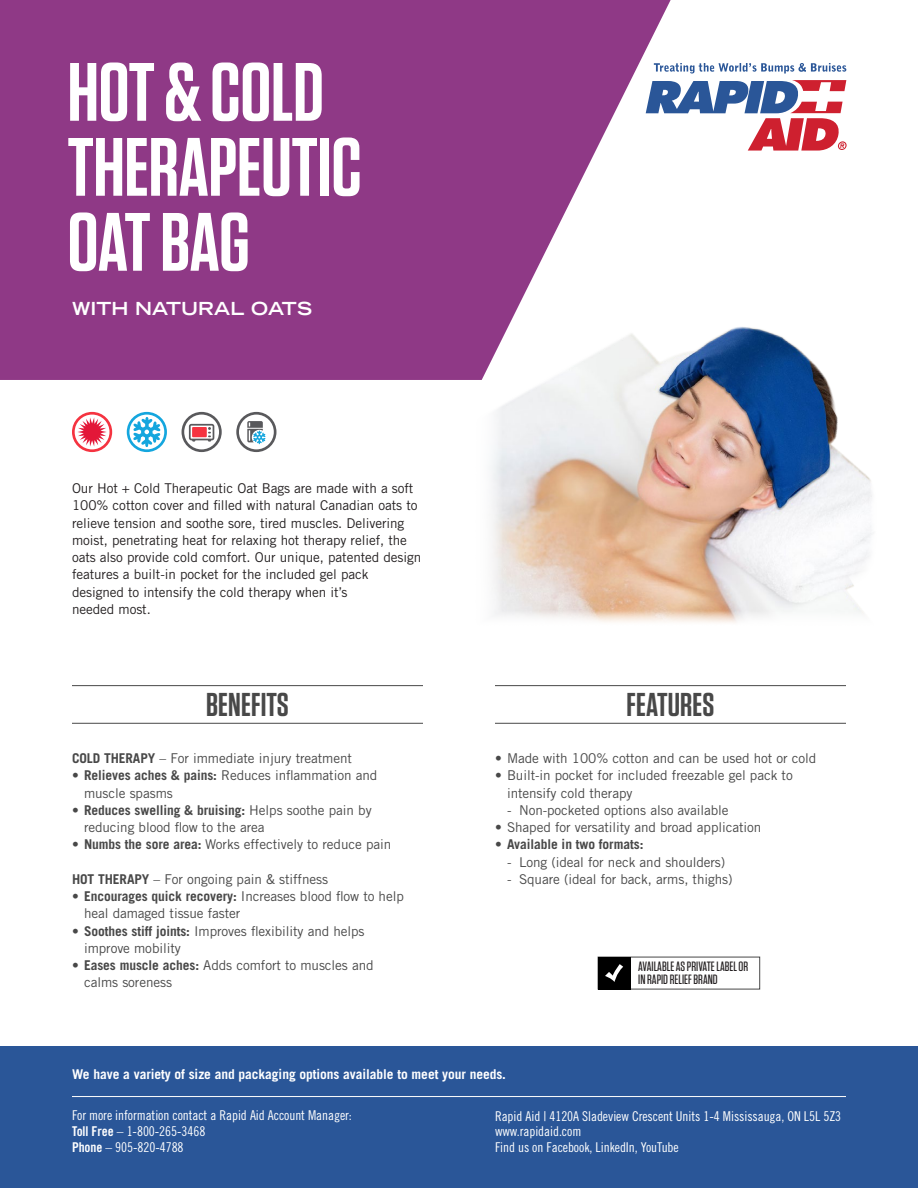
<style>
.page{position:relative;width:918px;height:1188px;background:#fff}
.page>*{position:absolute;margin:0;border:0;box-sizing:border-box;transform-origin:0 0}
.t1{font:600 82.5px/75px "Tungsten";letter-spacing:-.005em;color:#fff}
.t2{font:600 33px "Tungsten";letter-spacing:.005em;color:#484848}
.t3{font:700 expanded 18px "Trade Gothic LT Std";letter-spacing:.005em;color:#fff}
.t4{font:13.5px/17.2px "Trade Gothic LT Std";letter-spacing:-.005em;color:#484848}
.t5{font:13.5px/17.2px "Trade Gothic LT Std";letter-spacing:-.005em;color:#231f20}
.t6{font:13.5px/15.8px "Trade Gothic LT Std Cn 18";letter-spacing:-.005em;color:#fff}
.t7{font:700 13.5px "Trade Gothic LT Std";letter-spacing:-.005em;color:#fff}
.t8{font:500 13.5px/12.8px "Tungsten";color:#231f20}
.t9{font:700 13.5px "Trade Gothic LT Std";letter-spacing:-.005em;color:#484848}
.s1{font-weight:700}
.s2{font-weight:400}
.s3{font-family:"Trade Gothic LT Std Bd Cn 20"}
</style>
<div class="page">
<svg style="left:0;top:0;width:671px;height:380px;background:#994b91"></svg>
<div style="left:0;top:1047px;width:918px;height:141px;background:#2a5698"></div>
<img style="left:474px;top:315px;width:398px;height:308px">
<svg style="left:127px;top:412px;width:40px;height:40px"></svg>
<svg style="left:236px;top:412px;width:40px;height:40px"></svg>
<svg style="left:72px;top:412px;width:40px;height:40px"></svg>
<svg style="left:182px;top:412px;width:40px;height:40px"></svg>
<hr style="left:72px;top:685px;width:351px;height:1px;background:#484848">
<hr style="left:72px;top:723px;width:351px;height:1px;background:#484848">
<hr style="left:495px;top:685px;width:351px;height:1px;background:#484848">
<hr style="left:495px;top:723px;width:351px;height:1px;background:#484848">
<hr style="left:72px;top:1096px;width:774px;height:1px;background:#fff">
<div style="left:598px;top:957px;width:32px;height:32px;background:#000"></div>
<svg style="left:605px;top:964px;width:18px;height:18px"></svg>
<svg style="left:646px;top:80px;width:201px;height:71px"></svg>
<svg style="left:654px;top:63px;width:192px;height:11px"></svg>
<h1 class="t1" style="left:68px;top:56px;width:296px">HOT &amp; COLD<br>THERAPEUTIC<br>OAT BAG</h1>
<h3 class="t3" style="left:72px;top:297px;width:241px">WITH NATURAL OATS</h3>
<p class="t5" style="left:72px;top:479px;width:351px">Our Hot + Cold Therapeutic Oat Bags are made with a soft 100% cotton cover and filled with natural Canadian oats to relieve tension and soothe sore, tired muscles. Delivering moist, penetrating heat for relaxing hot therapy relief, the oats also provide cold comfort. Our unique, patented design features a built-in pocket for the included gel pack designed to intensify the cold therapy when it’s<br>needed most.</p>
<h2 class="t2" style="left:206px;top:687px;width:84px">BENEFITS</h2>
<h2 class="t2" style="left:627px;top:687px;width:89px">FEATURES</h2>
<p class="t4" style="left:72px;top:750px;width:282px"><span class="s1">COLD THERAPY</span> – For immediate injury treatment</p>
<p class="t4" style="left:84px;top:767px;width:295px;text-indent:-12px">• <span class="s1">Relieves aches &amp; pains:</span> Reduces inflammation and muscle spasms</p>
<p class="t4" style="left:84px;top:801px;width:289px;text-indent:-12px">• <span class="s1">Reduces swelling &amp; bruising:</span> Helps soothe pain by reducing blood flow to the area</p>
<p class="t4" style="left:72px;top:836px;width:321px">• <span class="s1">Numbs the sore area:</span> Works effectively to reduce pain</p>
<p class="t4" style="left:72px;top:870px;width:258px"><span class="s1">HOT THERAPY</span> – For ongoing pain &amp; stiffness</p>
<p class="t4" style="left:84px;top:888px;width:321px;text-indent:-12px">• <span class="s1">Encourages quick recovery:</span> Increases blood flow to help heal damaged tissue faster</p>
<p class="t4" style="left:84px;top:922px;width:282px;text-indent:-12px">• <span class="s1">Soothes stiff joints:</span> Improves flexibility and helps improve mobility</p>
<p class="t4" style="left:84px;top:957px;width:291px;text-indent:-12px">• <span class="s1">Eases muscle aches:</span> Adds comfort to muscles and calms soreness</p>
<p class="t4" style="left:495px;top:750px;width:323px">• Made with 100% cotton and can be used hot or cold</p>
<p class="t4" style="left:507px;top:767px;width:287px;text-indent:-12px">• Built-in pocket for included freezable gel pack to intensify cold therapy</p>
<p class="t4" style="left:507px;top:801px;width:223px">- Non-pocketed options also available</p>
<p class="t4" style="left:495px;top:819px;width:268px">• Shaped for versatility and broad application</p>
<p class="t9" style="left:495px;top:836px;width:150px"><span class="s2">•</span> Available in two formats:</p>
<p class="t4" style="left:507px;top:853px;width:220px">- Long (ideal for neck and shoulders)</p>
<p class="t4" style="left:507px;top:870px;width:227px">- Square (ideal for back, arms, thighs)</p>
<p class="t8" style="left:638px;top:961px;width:112px">AVAILABLE AS PRIVATE LABEL OR<br>IN RAPID RELIEF BRAND</p>
<p class="t7" style="left:72px;top:1066px;width:436px">We have a variety of size and packaging options available to meet your needs.</p>
<p class="t6" style="left:72px;top:1108px;width:281px">For more information contact a Rapid Aid Account Manager:<br><span class="s3">Toll Free</span> – 1-800-265-3468<br><span class="s3">Phone</span> – 905-820-4788</p>
<p class="t6" style="left:495px;top:1108px;width:348px">Rapid Aid | 4120A Sladeview Crescent Units 1-4 Mississauga, ON L5L 5Z3 www.rapidaid.com<br>Find us on Facebook, LinkedIn, YouTube</p>
</div>
